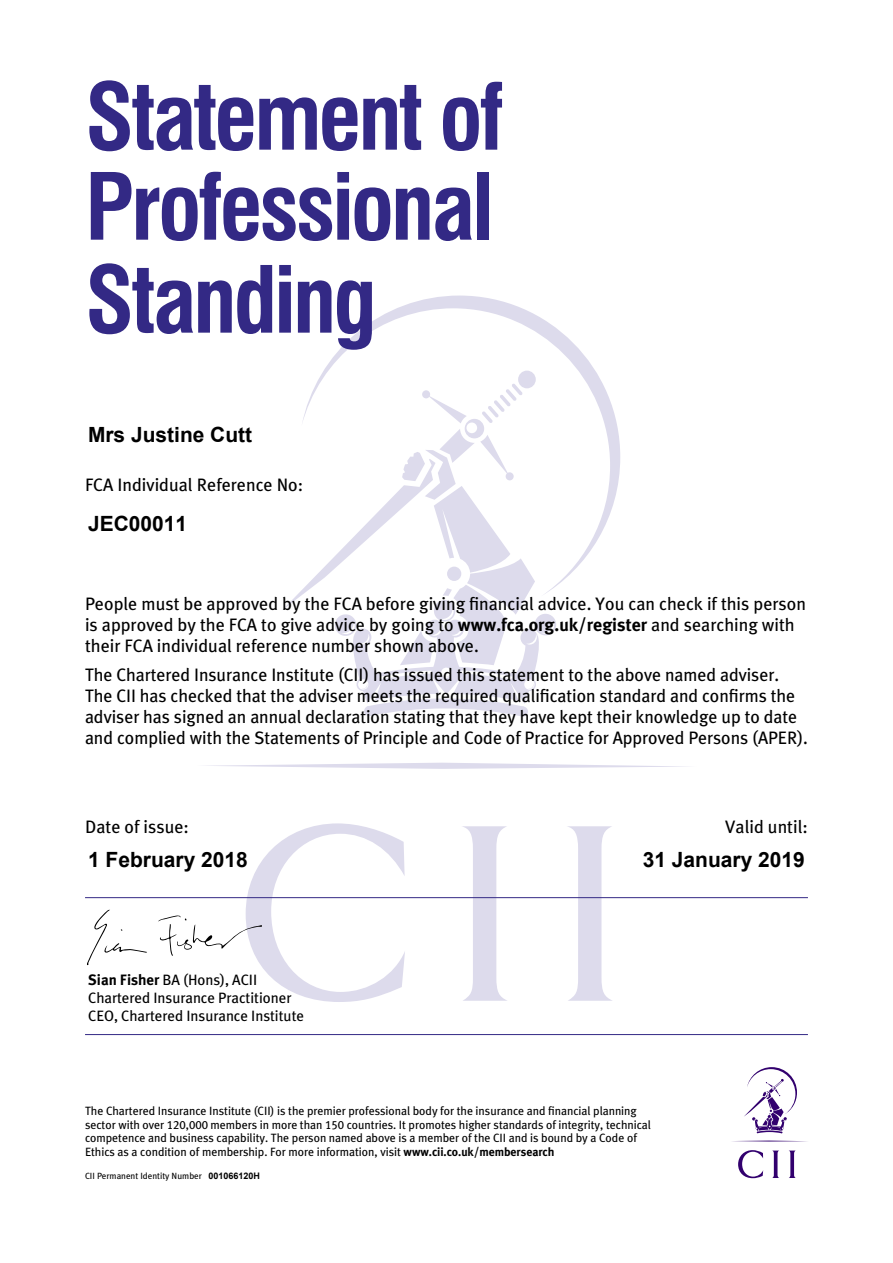
<style>
.page{position:relative;width:893px;height:1263px;background:#fff}
.page>*{position:absolute;margin:0;border:0;box-sizing:border-box;transform-origin:0 0}
.t1{font:700 condensed 90px/91.5px "Swiss 721 BT";letter-spacing:-.035em;color:#332985;text-align:justify}
.t2{font:700 21px "Arial";color:#000}
.t3{font:18px/21px "Cii Meta Plus";letter-spacing:-.005em;color:#000}
.t4{font:15px/18px "Cii Meta Plus";letter-spacing:-.005em;color:#000}
.t5{font:12px/13.5px "Cii Meta Plus";letter-spacing:-.005em;color:#000}
.t6{font:9px "Cii Meta Plus";color:#000}
.t7{font:700 9px "Arial";color:#000}
.s1{font-weight:700}
</style>
<div class="page">
<svg style="left:207px;top:763px;width:478px;height:6px"></svg>
<svg style="left:317px;top:296px;width:303px;height:290px"></svg>
<div style="left:518px;top:371px;width:18px;height:17px;background:#dddbec;border-radius:50%"></div>
<svg style="left:461px;top:826px;width:47px;height:175px"></svg>
<svg style="left:566px;top:826px;width:47px;height:175px"></svg>
<svg style="left:284px;top:383px;width:272px;height:333px"></svg>
<hr style="left:85px;top:897px;width:723px;height:1px;background:#332985">
<hr style="left:85px;top:1034px;width:723px;height:1px;background:#332985">
<svg style="left:158px;top:823px;width:247px;height:179px"></svg>
<svg style="left:87px;top:909px;width:60px;height:56px"></svg>
<svg style="left:739px;top:1140px;width:55px;height:1px"></svg>
<svg style="left:738px;top:1150px;width:25px;height:28px"></svg>
<svg style="left:772px;top:1150px;width:7px;height:28px"></svg>
<svg style="left:789px;top:1150px;width:7px;height:28px"></svg>
<svg style="left:744px;top:1067px;width:53px;height:66px"></svg>
<h1 class="t1" style="left:85px;top:78px;width:420px">Statement of Professional Standing</h1>
<p class="t2" style="left:88px;top:427px;width:166px">Mrs Justine Cutt</p>
<p class="t3" style="left:85px;top:475px;width:220px">FCA Individual Reference No:</p>
<p class="t2" style="left:88px;top:515px;width:101px">JEC00011</p>
<p class="t3" style="left:85px;top:594px;width:722px">People must be approved by the FCA before giving financial advice. You can check if this person is approved by the FCA to give advice by going to <span class="s1">www.fca.org.uk/register</span> and searching with their FCA individual reference number shown above.</p>
<p class="t3" style="left:85px;top:665px;width:724px">The Chartered Insurance Institute (CII) has issued this statement to the above named adviser.<br>The CII has checked that the adviser meets the required qualification standard and confirms the adviser has signed an annual declaration stating that they have kept their knowledge up to date and complied with the Statements of Principle and Code of Practice for Approved Persons (APER).</p>
<p class="t3" style="left:85px;top:817px;width:106px">Date of issue:</p>
<p class="t3" style="left:725px;top:817px;width:84px">Valid until:</p>
<p class="t2" style="left:88px;top:851px;width:161px">1 February 2018</p>
<p class="t2" style="left:643px;top:851px;width:164px">31 January 2019</p>
<p class="t4" style="left:88px;top:972px;width:217px"><span class="s1">Sian Fisher</span> BA (Hons), ACII<br>Chartered Insurance Practitioner<br>CEO, Chartered Insurance Institute</p>
<p class="t5" style="left:85px;top:1105px;width:567px">The Chartered Insurance Institute (CII) is the premier professional body for the insurance and financial planning sector with over 120,000 members in more than 150 countries. It promotes higher standards of integrity, technical competence and business capability. The person named above is a member of the CII and is bound by a Code of Ethics as a condition of membership. For more information, visit <span class="s1">www.cii.co.uk/membersearch</span></p>
<p class="t6" style="left:85px;top:1171px;width:118px">CII Permanent Identity Number</p>
<p class="t7" style="left:208px;top:1172px;width:53px">001066120H</p>
</div>
